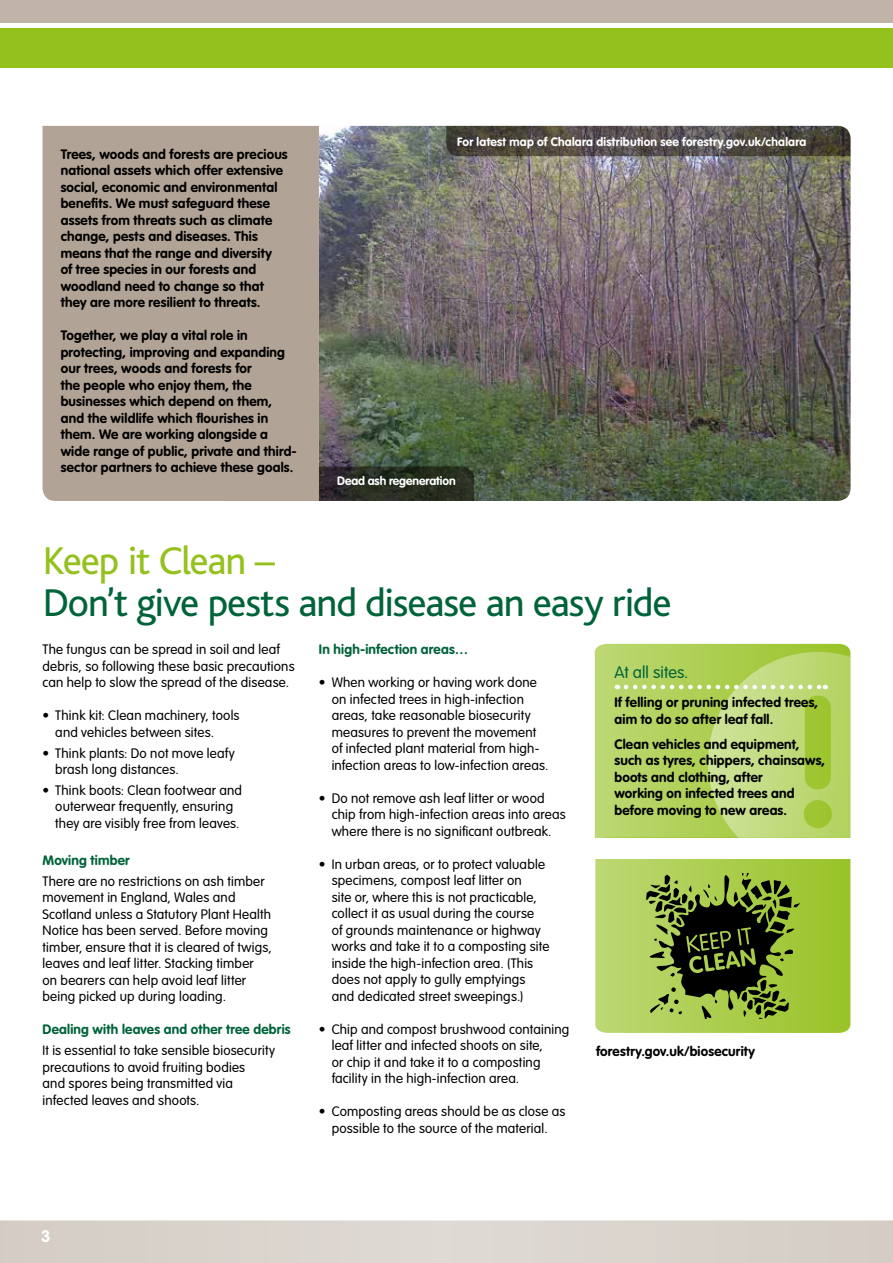
<style>
.page{position:relative;width:893px;height:1263px;background:#fff}
.page>*{position:absolute;margin:0;border:0;box-sizing:border-box;transform-origin:0 0}
.t1{font:40.5px "Bliss";letter-spacing:-.025em;color:#00633a}
.t2{font:40.5px "Bliss";letter-spacing:-.03em;color:#95c11f}
.t3{font:300 16.5px "VAG Rounded";letter-spacing:.01em;color:#00633a}
.t4{font:700 16.5px "VAG Rounded";color:#fff}
.t5{font:300 13.5px/16.5px "VAG Rounded";letter-spacing:.015em;color:#000}
.t6{font:700 13.5px/16.5px "VAG Rounded";letter-spacing:.015em;color:#000}
.t7{font:700 13.5px "VAG Rounded";letter-spacing:.015em;color:#00633a}
.t8{font:700 12px "VAG Rounded";letter-spacing:.015em;color:#fff}
.t9{font:700 12px "VAG Rounded";letter-spacing:-.005em;color:#fff}
</style>
<div class="page">
<svg style="left:595px;top:859px;width:255px;height:174px;background:#abcd4e"></svg>
<img style="left:319px;top:126px;width:531px;height:375px">
<div style="left:0;top:28px;width:893px;height:40px;background:#95c11f"></div>
<div style="left:0;top:0;width:893px;height:27px;background:#c0b4a9"></div>
<hr style="left:0;top:23px;width:893px;height:4px;background:#fff">
<div style="left:0;top:1220px;width:893px;height:43px;background:#dad3cd"></div>
<svg style="left:595px;top:644px;width:255px;height:194px;background:#b7d468"></svg>
<svg style="left:626px;top:652px;width:224px;height:186px;background:#b8d569"></svg>
<svg style="left:319px;top:466px;width:155px;height:35px;background:#282d23"></svg>
<div style="left:43px;top:126px;width:276px;height:375px;background:#b1a395"></div>
<svg style="left:446px;top:126px;width:404px;height:30px;background:#514b45"></svg>
<svg style="left:646px;top:873px;width:154px;height:146px;background:#61752c"></svg>
<p class="t6" style="left:61px;top:146px;width:229px">Trees, woods and forests are precious national assets which offer extensive social, economic and environmental benefits. We must safeguard these assets from threats such as climate change, pests and diseases. This means that the range and diversity<br>of tree species in our forests and woodland need to change so that they are more resilient to threats.</p>
<p class="t6" style="left:61px;top:327px;width:238px">Together, we play a vital role in protecting, improving and expanding our trees, woods and forests for<br>the people who enjoy them, the businesses which depend on them, and the wildlife which flourishes in them. We are working alongside a wide range of public, private and third&shy;sector partners to achieve these goals.</p>
<p class="t8" style="left:457px;top:135px;width:351px">For latest map of Chalara distribution see forestry.gov.uk/chalara</p>
<p class="t9" style="left:337px;top:474px;width:120px">Dead ash regeneration</p>
<h1 class="t2" style="left:43px;top:539px;width:234px">Keep it Clean –</h1>
<h1 class="t1" style="left:43px;top:581px;width:630px">Don’t give pests and disease an easy ride</h1>
<p class="t5" style="left:43px;top:641px;width:254px">The fungus can be spread in soil and leaf debris, so following these basic precautions can help to slow the spread of the disease.</p>
<p class="t5" style="left:55px;top:707px;width:186px;text-indent:-13px">• Think kit: Clean machinery, tools and vehicles between sites.</p>
<p class="t5" style="left:55px;top:745px;width:181px;text-indent:-13px">• Think plants: Do not move leafy brash long distances.</p>
<p class="t5" style="left:55px;top:782px;width:188px;text-indent:-13px">• Think boots: Clean footwear and outerwear frequently, ensuring they are visibly free from leaves.</p>
<p class="t7" style="left:43px;top:852px;width:89px">Moving timber</p>
<p class="t5" style="left:43px;top:873px;width:231px">There are no restrictions on ash timber movement in England, Wales and Scotland unless a Statutory Plant Health Notice has been served. Before moving timber, ensure that it is cleared of twigs, leaves and leaf litter. Stacking timber on bearers can help avoid leaf litter being picked up during loading.</p>
<p class="t7" style="left:43px;top:1022px;width:250px">Dealing with leaves and other tree debris</p>
<p class="t5" style="left:43px;top:1042px;width:234px">It is essential to take sensible biosecurity precautions to avoid fruiting bodies<br>and spores being transmitted via infected leaves and shoots.</p>
<p class="t7" style="left:319px;top:642px;width:151px">In high-infection areas…</p>
<p class="t5" style="left:332px;top:674px;width:218px;text-indent:-13px">• When working or having work done on infected trees in high-infection areas, take reasonable biosecurity measures to prevent the movement of infected plant material from high&shy;infection areas to low-infection areas.</p>
<p class="t5" style="left:332px;top:790px;width:236px;text-indent:-13px">• Do not remove ash leaf litter or wood chip from high-infection areas into areas where there is no significant outbreak.</p>
<p class="t5" style="left:332px;top:856px;width:219px;text-indent:-13px">• In urban areas, or to protect valuable specimens, compost leaf litter on<br>site or, where this is not practicable, collect it as usual during the course<br>of grounds maintenance or highway works and take it to a composting site inside the high-infection area. (This does not apply to gully emptyings and dedicated street sweepings.)</p>
<p class="t5" style="left:332px;top:1021px;width:239px;text-indent:-13px">• Chip and compost brushwood containing leaf litter and infected shoots on site,<br>or chip it and take it to a composting facility in the high-infection area.</p>
<p class="t5" style="left:319px;top:1103px;width:248px;text-align:center">• Composting areas should be as close as possible to the source of the material.</p>
<p class="t3" style="left:614px;top:663px;width:75px">At all sites.</p>
<p class="t6" style="left:614px;top:694px;width:205px">If felling or pruning infected trees, aim to do so after leaf fall.</p>
<p class="t6" style="left:614px;top:735px;width:212px">Clean vehicles and equipment, such as tyres, chippers, chainsaws, boots and clothing, after<br>working on infected trees and before moving to new areas.</p>
<p class="t6" style="left:596px;top:1043px;width:160px">forestry.gov.uk/biosecurity</p>
<p class="t4" style="left:41px;top:1226px;width:11px">3</p>
</div>
